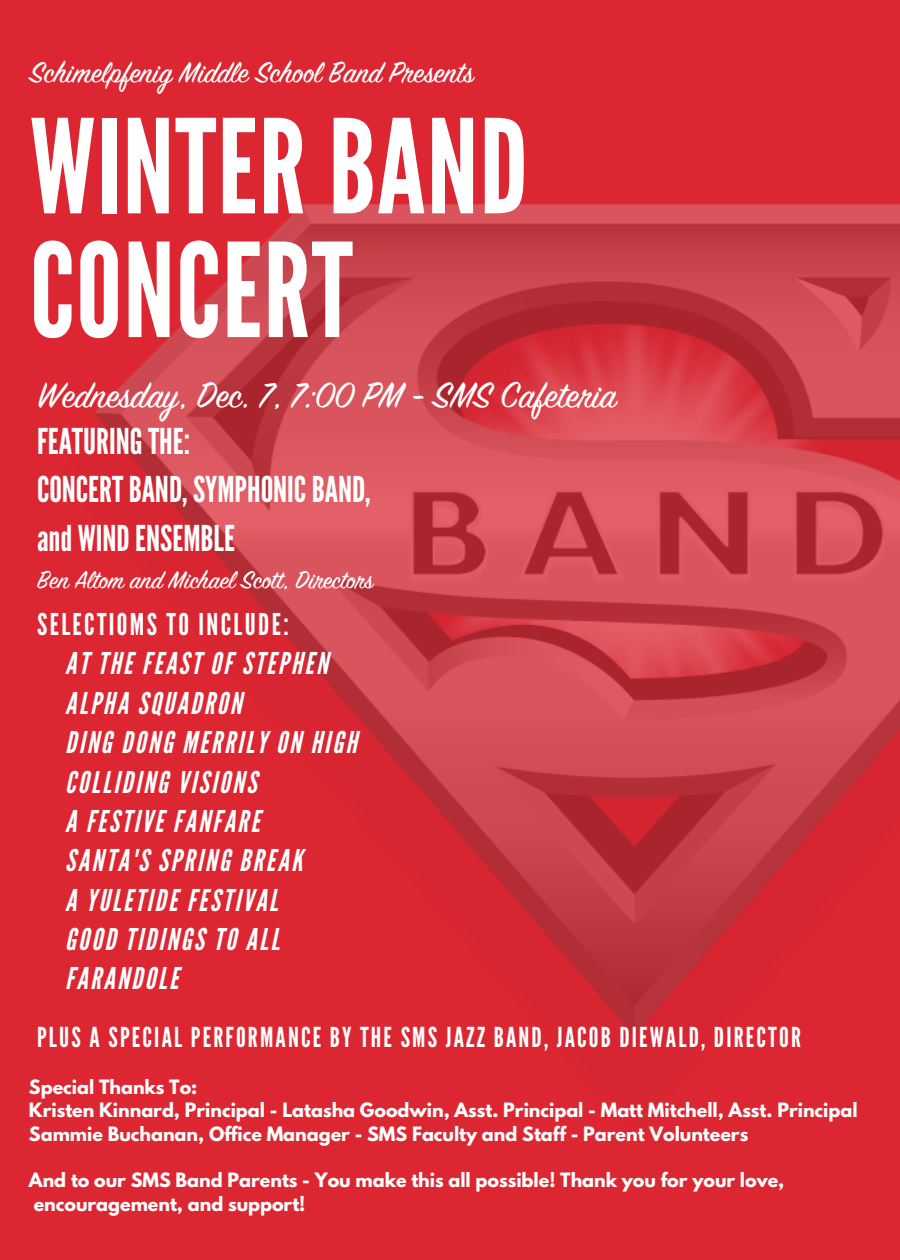
<style>
.page{position:relative;width:900px;height:1260px;background:#dc2732}
.page>*{position:absolute;margin:0;border:0;box-sizing:border-box;transform-origin:0 0}
.t1{font:130px/123.8px "League Gothic";letter-spacing:.01em;color:#fff}
.t2{font:40px "Sign Painter House Script";color:#fff}
.t3{font:35.5px/49px "League Gothic";color:#fff}
.t4{font:32.5px "Sign Painter House Script";color:#fff}
.t5{font:italic 30px/39.5px "League Gothic";letter-spacing:.08em;color:#fff}
.t6{font:30px "League Gothic";letter-spacing:.08em;color:#fff}
.t7{font:27.5px "League Gothic";letter-spacing:.08em;color:#fff}
.t8{font:27.5px "Sign Painter House Script";color:#fff}
.t9{font:700 17.5px/23.2px "League Spartan";color:#fff}
</style>
<div class="page">
<img style="left:94px;top:204px;width:806px;height:832px">
<h3 class="t4" style="left:30px;top:58px;width:445px">Schimelpfenig Middle School Band Presents</h3>
<h1 class="t1" style="left:30px;top:108px;width:500px">WINTER BAND<br>CONCERT</h1>
<h2 class="t2" style="left:37px;top:377px;width:581px">Wednesday, Dec. 7, 7:00 PM - SMS Cafeteria</h2>
<h3 class="t3" style="left:37px;top:417px;width:335px">FEATURINGTHE:<br>CONCERTBAND,SYMPHONICBAND, and WINDENSEMBLE</h3>
<h3 class="t8" style="left:37px;top:567px;width:338px">Ben Altom and Michael Scott, Directors</h3>
<h3 class="t6" style="left:37px;top:607px;width:253px">SELECTIOMS TO INCLUDE:</h3>
<h3 class="t5" style="left:65px;top:645px;width:293px">AT THE FEAST OF STEPHEN<br>ALPHA SQUADRON<br>DING DONG MERRILY ON HIGH<br>COLLIDING VISIONS<br>A FESTIVE FANFARE<br>SANTA'S SPRING BREAK<br>A YULETIDE FESTIVAL<br>GOOD TIDINGS TO ALL<br>FARANDOLE</h3>
<h3 class="t7" style="left:37px;top:1021px;width:765px">PLUS A SPECIAL PERFORMANCE BY THE SMS JAZZ BAND, JACOB DIEWALD, DIRECTOR</h3>
<p class="t9" style="left:29px;top:1077px;width:830px">Special Thanks To:<br>Kristen Kinnard, Principal - Latasha Goodwin, Asst. Principal - Matt Mitchell, Asst. Principal<br>Sammie Buchanan, Office Manager - SMS Faculty and Staff - Parent Volunteers</p>
<p class="t9" style="left:29px;top:1171px;width:757px">And to our SMS Band Parents - You make this all possible! Thank you for your love, encouragement, and support!</p>
</div>
